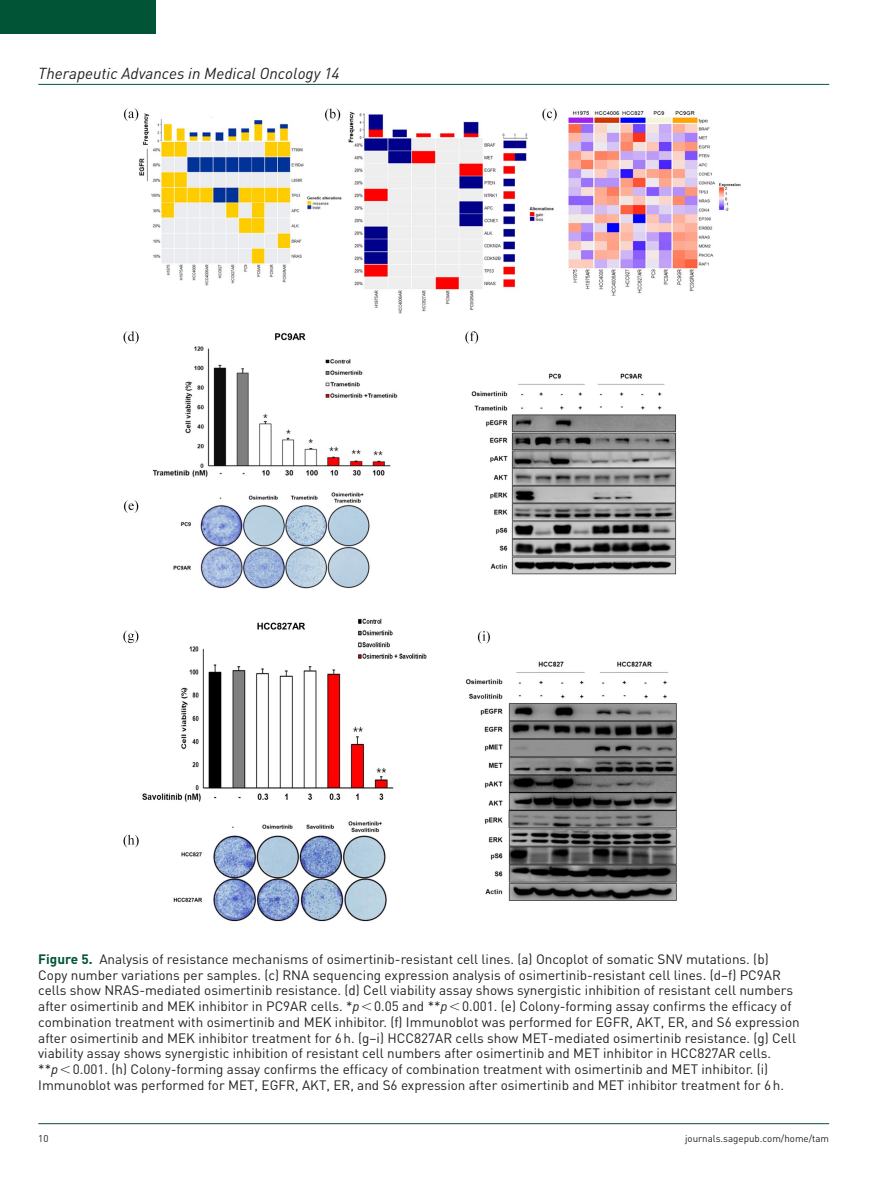
<style>
.page{position:relative;width:893px;height:1191px;background:#fff}
.page>*{position:absolute;margin:0;border:0;box-sizing:border-box;transform-origin:0 0}
.t1{font:italic 15.75px "DIN";color:#231f20}
.t2{font:13.5px/15.8px "DIN";color:#231f20}
.t3{font:9.75px "DIN";color:#231f20}
.s1{font-weight:700;color:#015436}
.s2{font-style:italic}
</style>
<div class="page">
<hr style="left:38px;top:84px;width:791px;height:1px;background:#015436">
<hr style="left:38px;top:1123px;width:791px;height:1px;background:#015436">
<div style="left:0;top:0;width:155px;height:34px;background:#015436"></div>
<img style="left:123px;top:108px;width:618px;height:814px">
<p class="t1" style="left:38px;top:63px;width:303px">Therapeutic Advances in Medical Oncology 14</p>
<p class="t2" style="left:38px;top:950px;width:763px"><span class="s1">Figure 5.</span> Analysis of resistance mechanisms of osimertinib-resistant cell lines. (a) Oncoplot of somatic SNV mutations. (b)<br>Copy number variations per samples. (c) RNA sequencing expression analysis of osimertinib-resistant cell lines. (d–f) PC9AR cells show NRAS-mediated osimertinib resistance. (d) Cell viability assay shows synergistic inhibition of resistant cell numbers after osimertinib and MEK inhibitor in PC9AR cells. *<span class="s2">p</span> 0.05 and **<span class="s2">p</span> 0.001. (e) Colony-forming assay confirms the efficacy of combination treatment with osimertinib and MEK inhibitor. (f) Immunoblot was performed for EGFR, AKT, ER, and S6 expression after osimertinib and MEK inhibitor treatment for 6h. (g–i) HCC827AR cells show MET-mediated osimertinib resistance. (g) Cell viability assay shows synergistic inhibition of resistant cell numbers after osimertinib and MET inhibitor in HCC827AR cells.<br>**<span class="s2">p</span> 0.001. (h) Colony-forming assay confirms the efficacy of combination treatment with osimertinib and MET inhibitor. (i)<br>Immunoblot was performed for MET, EGFR, AKT, ER, and S6 expression after osimertinib and MET inhibitor treatment for 6h.</p>
<p class="t3" style="left:38px;top:1132px;width:12px">10</p>
<p class="t3" style="left:685px;top:1132px;width:146px">journals.sagepub.com/home/tam</p>
</div>
